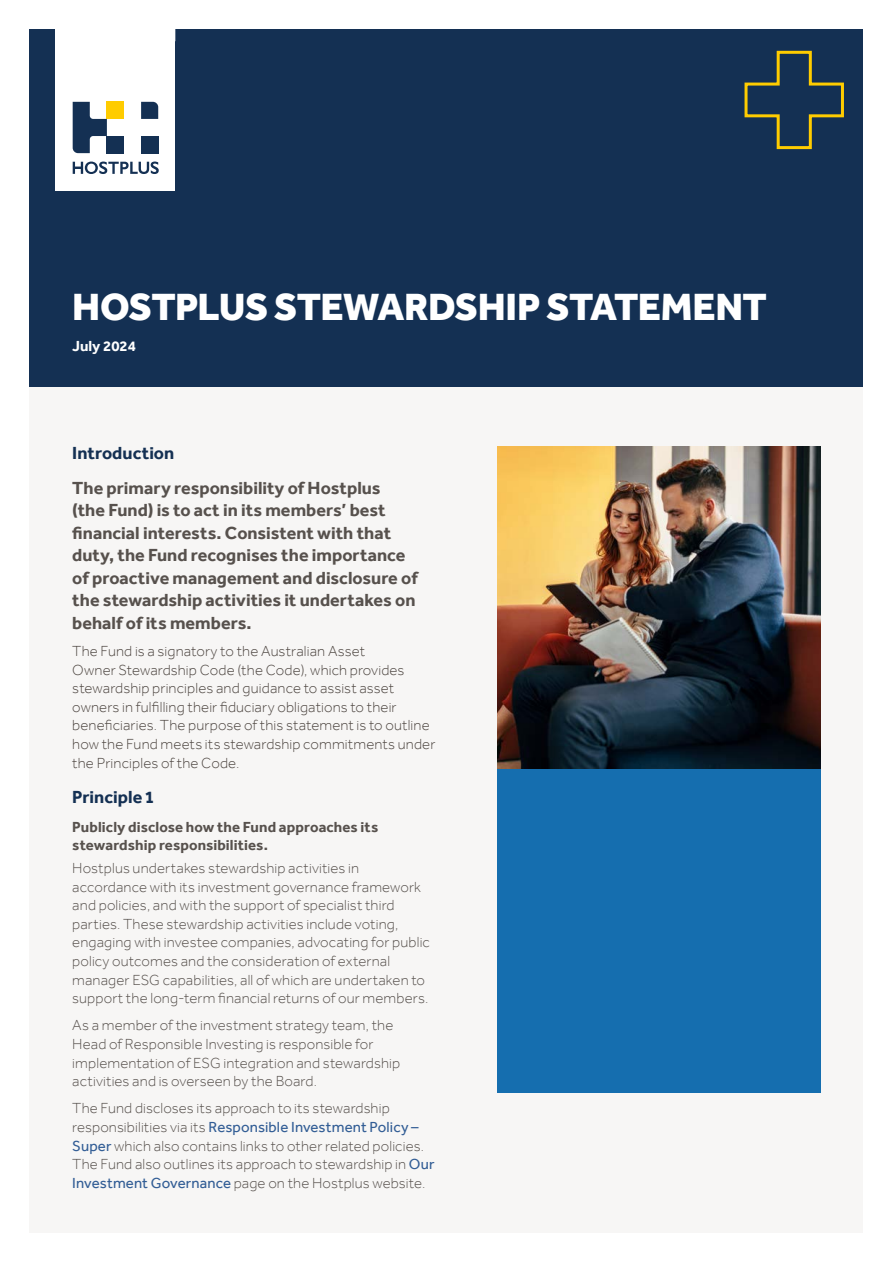
<style>
.page{position:relative;width:893px;height:1263px;background:#fff}
.page>*{position:absolute;margin:0;border:0;box-sizing:border-box;transform-origin:0 0}
.t1{font:800 39px "Effra";letter-spacing:-.015em;color:#fff}
.t2{font:700 18px/22.5px "Effra";color:#57514d}
.t3{font:700 18px "Effra";color:#143053}
.t4{font:300 15px/18.6px "Effra";letter-spacing:.01em;color:#57514d}
.t5{font:300 15px/18.6px "Effra";letter-spacing:.01em;color:#4d4641}
.t6{font:700 15px/18.6px "Effra";letter-spacing:.01em;color:#57514d}
.t7{font:700 15px "Effra";color:#fff}
.s1{font-weight:400;color:#325d95}
</style>
<div class="page">
<div style="left:30px;top:348px;width:833px;height:885px;background:#f7f6f5"></div>
<img style="left:497px;top:446px;width:324px;height:323px">
<div style="left:497px;top:769px;width:324px;height:323px;background:#156eaf"></div>
<div style="left:30px;top:30px;width:833px;height:357px;background:#143053"></div>
<svg style="left:744px;top:50px;width:100px;height:100px"></svg>
<div style="left:56px;top:30px;width:119px;height:161px;background:#fff"></div>
<svg style="left:141px;top:102px;width:17px;height:17px"></svg>
<div style="left:141px;top:136px;width:17px;height:17px;background:#143053"></div>
<div style="left:107px;top:102px;width:17px;height:17px;background:#fc0"></div>
<svg style="left:73px;top:102px;width:34px;height:51px"></svg>
<div style="left:107px;top:136px;width:17px;height:17px;background:#143053"></div>
<svg style="left:73px;top:162px;width:86px;height:12px"></svg>
<h1 class="t1" style="left:72px;top:283px;width:696px">HOSTPLUS STEWARDSHIP STATEMENT</h1>
<p class="t7" style="left:72px;top:337px;width:65px">July 2024</p>
<p class="t3" style="left:72px;top:442px;width:104px">Introduction</p>
<p class="t2" style="left:72px;top:476px;width:347px">The primary responsibility of Hostplus (the Fund) is to act in its members’ best financial interests. Consistent with that duty, the Fund recognises the importance of proactive management and disclosure of the stewardship activities it undertakes on behalf of its members.</p>
<p class="t5" style="left:72px;top:641px;width:365px">The Fund is a signatory to the Australian Asset<br>Owner Stewardship Code (the Code), which provides stewardship principles and guidance to assist asset owners in fulfilling their fiduciary obligations to their beneficiaries. The purpose of this statement is to outline how the Fund meets its stewardship commitments under the Principles of the Code.</p>
<p class="t3" style="left:72px;top:787px;width:83px">Principle 1</p>
<p class="t6" style="left:72px;top:817px;width:308px">Publicly disclose how the Fund approaches its stewardship responsibilities.</p>
<p class="t4" style="left:72px;top:858px;width:359px">Hostplus undertakes stewardship activities in accordance with its investment governance framework and policies, and with the support of specialist third parties. These stewardship activities include voting, engaging with investee companies, advocating for public policy outcomes and the consideration of external manager ESG capabilities, all of which are undertaken to support the long-term financial returns of our members.</p>
<p class="t4" style="left:72px;top:1016px;width:329px">As a member of the investment strategy team, the Head of Responsible Investing is responsible for implementation of ESG integration and stewardship activities and is overseen by the Board.</p>
<p class="t4" style="left:72px;top:1099px;width:364px">The Fund discloses its approach to its stewardship responsibilities via its <span class="s1">Responsible Investment Policy – Super</span> which also contains links to other related policies.<br>The Fund also outlines its approach to stewardship in <span class="s1">Our Investment Governance</span> page on the Hostplus website.</p>
</div>
